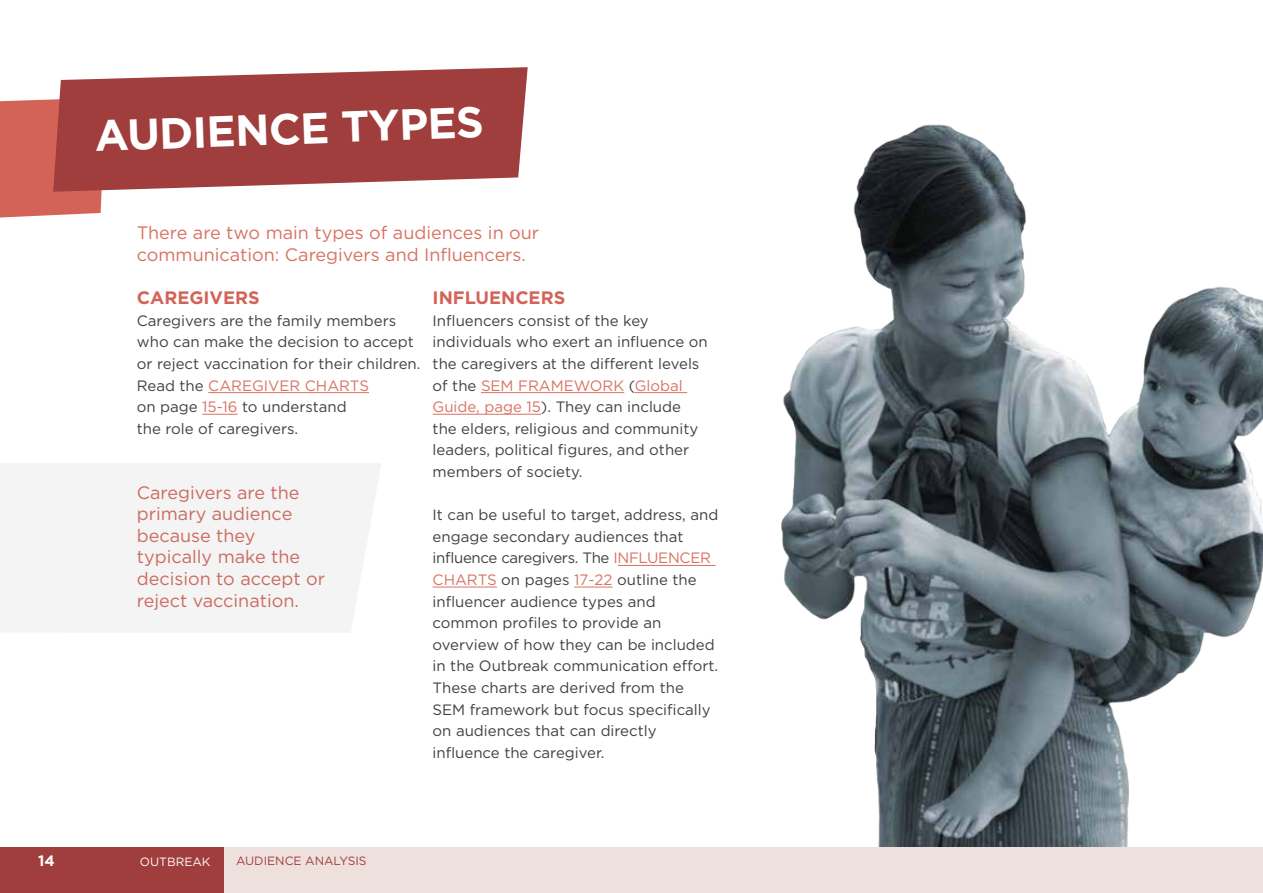
<style>
.page{position:relative;width:1263px;height:893px;background:#fff}
.page>*{position:absolute;margin:0;border:0;box-sizing:border-box;transform-origin:0 0}
.t1{font:700 43.5px "Gotham";color:#fff}
.t2{font:18px/21.6px "Gotham";color:#cb6b60}
.t3{font:18px/21.6px "Gotham";color:#d87263}
.t4{font:700 18px "Gotham";color:#d46357}
.t5{font:15px/21.6px "Gotham";color:#414042}
.t6{font:700 15px "Gotham";color:#fff}
.t7{font:12px "Gotham";color:#a03d3d}
.t8{font:12px "Gotham";color:#fff}
.s1{color:#d87263}
</style>
<div class="page">
<div style="left:0;top:463px;width:381px;height:169px;background:#f4f4f4"></div>
<hr style="left:208px;top:392px;width:161px;height:1px;background:#d87263">
<hr style="left:202px;top:414px;width:36px;height:1px;background:#d87263">
<hr style="left:481px;top:392px;width:143px;height:1px;background:#d87263">
<hr style="left:635px;top:392px;width:52px;height:1px;background:#d87263">
<hr style="left:433px;top:414px;width:108px;height:1px;background:#d87263">
<hr style="left:618px;top:565px;width:97px;height:1px;background:#d87263">
<hr style="left:433px;top:587px;width:64px;height:1px;background:#d87263">
<hr style="left:574px;top:587px;width:39px;height:1px;background:#d87263">
<img style="left:770px;top:124px;width:493px;height:724px">
<div style="left:0;top:99px;width:102px;height:119px;background:#d46357"></div>
<svg style="left:53px;top:67px;width:475px;height:125px;background:#ac5555"></svg>
<div style="left:0;top:848px;width:1263px;height:45px;background:#eee1dd"></div>
<div style="left:0;top:848px;width:223px;height:45px;background:#a03d3d"></div>
<h1 class="t1" style="left:94px;top:107px;width:391px;rotate:-2deg">AUDIENCE TYPES</h1>
<p class="t3" style="left:137px;top:222px;width:404px">There are two main types of audiences in our communication: Caregivers and Influencers.</p>
<p class="t4" style="left:137px;top:286px;width:124px">CAREGIVERS</p>
<p class="t5" style="left:137px;top:309px;width:285px">Caregivers are the family members who can make the decision to accept or reject vaccination for their children.<br>Read the <span class="s1">CAREGIVER CHARTS<br></span>on page <span class="s1">15-16</span> to understand<br>the role of caregivers.</p>
<p class="t4" style="left:433px;top:286px;width:134px">INFLUENCERS</p>
<p class="t5" style="left:433px;top:309px;width:277px">Influencers consist of the key individuals who exert an influence on the caregivers at the different levels of the <span class="s1">SEM FRAMEWORK</span> (<span class="s1">Global Guide, page 15</span>). They can include the elders, religious and community leaders, political figures, and other members of society.</p>
<p class="t5" style="left:433px;top:504px;width:287px">It can be useful to target, address, and engage secondary audiences that influence caregivers. The <span class="s1">INFLUENCER CHARTS</span> on pages <span class="s1">17-22</span> outline the influencer audience types and common profiles to provide an overview of how they can be included in the Outbreak communication effort.<br>These charts are derived from the SEM framework but focus specifically on audiences that can directly influence the caregiver.</p>
<p class="t2" style="left:137px;top:481px;width:190px">Caregivers are the primary audience because they typically make the decision to accept or reject vaccination.</p>
<p class="t6" style="left:38px;top:851px;width:18px">14</p>
<p class="t8" style="left:140px;top:854px;width:72px">OUTBREAK</p>
<p class="t7" style="left:236px;top:853px;width:132px">AUDIENCE ANALYSIS</p>
</div>
